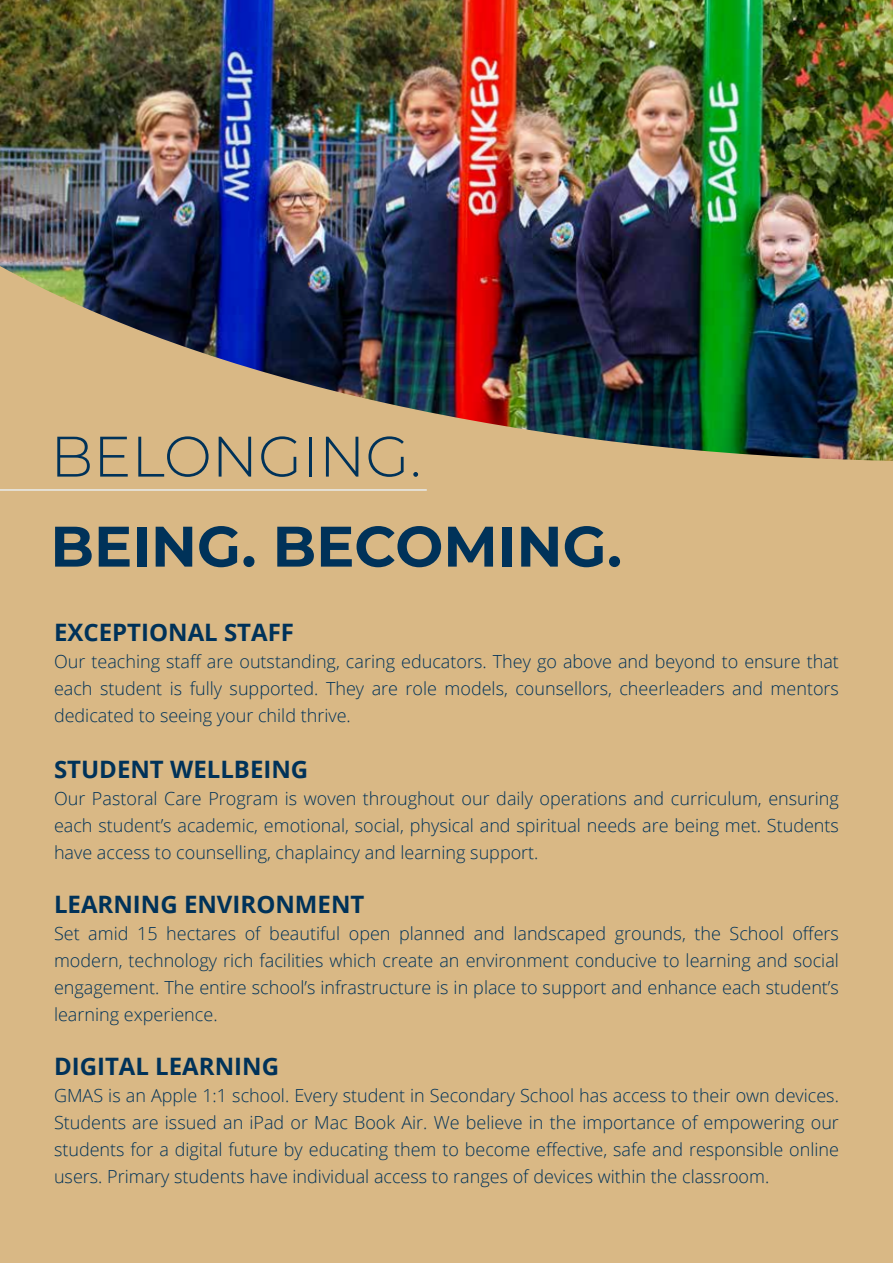
<style>
.page{position:relative;width:893px;height:1263px;background:#fff}
.page>*{position:absolute;margin:0;border:0;box-sizing:border-box;transform-origin:0 0}
.t1{font:700 57px "Montserrat";color:#003259}
.t2{font:300 57px "Montserrat";color:#003259}
.t3{font:700 24px "Open Sans";color:#003259}
.t4{font:300 18px/27px "Open Sans";color:#003259;text-align:justify}
</style>
<div class="page">
<div style="left:0;top:461px;width:893px;height:802px;background:#d9b885"></div>
<hr style="left:0;top:489px;width:427px;height:2px;background:#e9eded">
<img style="left:0;top:0;width:893px;height:461px">
<h1 class="t2" style="left:50px;top:418px;width:373px">BELONGING.</h1>
<h1 class="t1" style="left:50px;top:505px;width:573px">BEING. BECOMING.</h1>
<h2 class="t3" style="left:54px;top:615px;width:242px">EXCEPTIONAL STAFF</h2>
<p class="t4" style="left:54px;top:647px;width:786px">Our teaching staff are outstanding, caring educators. They go above and beyond to ensure that each student is fully supported. They are role models, counsellors, cheerleaders and mentors dedicated to seeing your child thrive.</p>
<h2 class="t3" style="left:54px;top:752px;width:256px">STUDENT WELLBEING</h2>
<p class="t4" style="left:54px;top:784px;width:786px">Our Pastoral Care Program is woven throughout our daily operations and curriculum, ensuring each student’s academic, emotional, social, physical and spiritual needs are being met. Students have access to counselling, chaplaincy and learning support.</p>
<h2 class="t3" style="left:54px;top:887px;width:312px">LEARNING ENVIRONMENT</h2>
<p class="t4" style="left:54px;top:919px;width:786px">Set amid 15 hectares of beautiful open planned and landscaped grounds, the School offers modern, technology rich facilities which create an environment conducive to learning and social engagement. The entire school’s infrastructure is in place to support and enhance each student’s learning experience.</p>
<h2 class="t3" style="left:54px;top:1049px;width:227px">DIGITAL LEARNING</h2>
<p class="t4" style="left:54px;top:1081px;width:786px">GMAS is an Apple 1:1 school. Every student in Secondary School has access to their own devices.<br>Students are issued an iPad or Mac Book Air. We believe in the importance of empowering our students for a digital future by educating them to become effective, safe and responsible online users. Primary students have individual access to ranges of devices within the classroom.</p>
</div>
